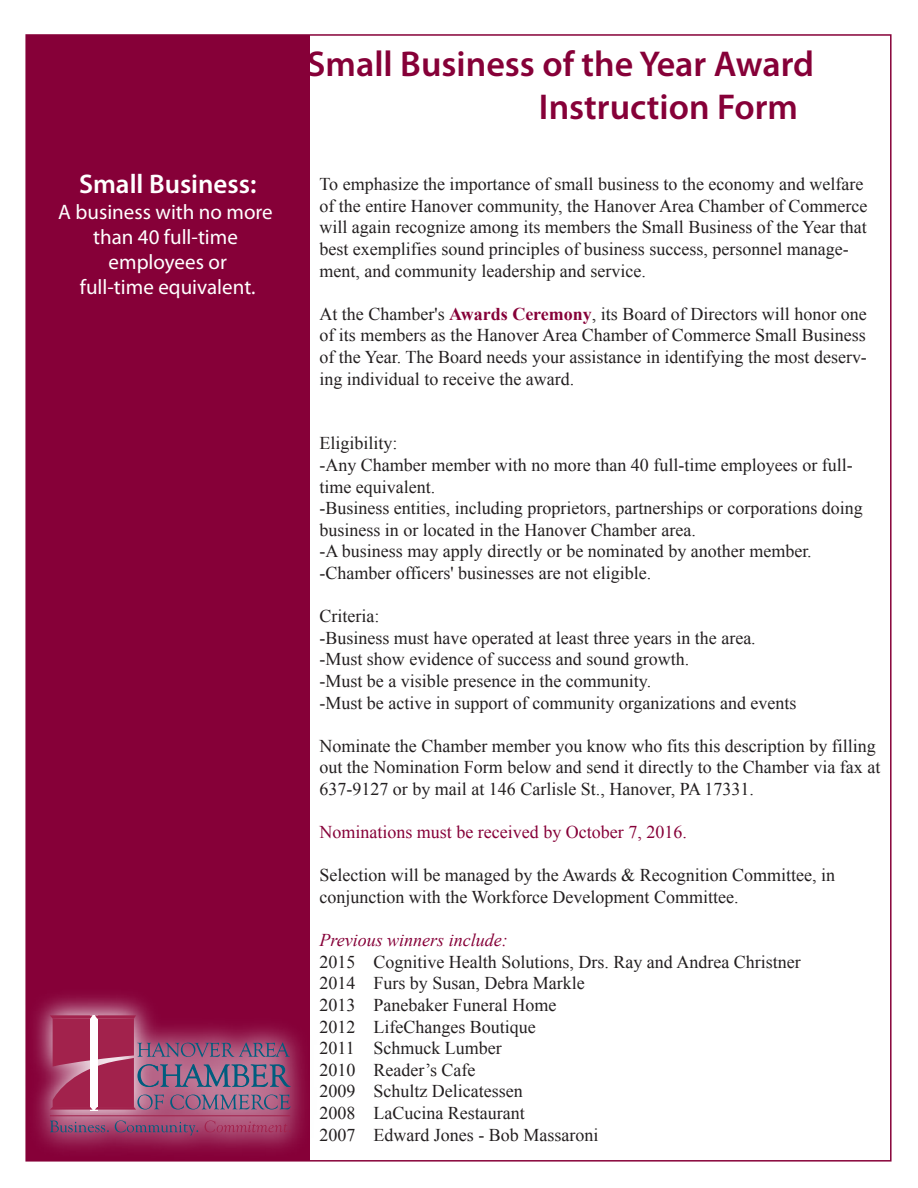
<style>
.page{position:relative;width:918px;height:1188px;background:#fff}
.page>*{position:absolute;margin:0;border:0;box-sizing:border-box;transform-origin:0 0}
.t1{font:600 36px/43.2px "Myriad Pro";color:#860038}
.t2{font:600 27px "Myriad Pro";color:#fff}
.t3{font:21px/25.2px "Myriad Pro";color:#fff;text-align:center}
.t4{font:18px/21.6px "Times New Roman";color:#231f20}
.t5{font:18px "Times New Roman";color:#860038}
.t6{font:italic 18px "Times New Roman";color:#860038}
.s1{font-weight:700;color:#860038}
</style>
<div class="page">
<div style="left:26px;top:35px;width:283px;height:1126px;background:#860038"></div>
<img style="left:25px;top:982px;width:298px;height:180px">
<div style="left:90px;top:1015px;width:7px;height:96px;background:#fff"></div>
<svg style="left:50px;top:1015px;width:241px;height:95px;background:#9c4c71"></svg>
<svg style="left:50px;top:1121px;width:59px;height:11px"></svg>
<svg style="left:115px;top:1120px;width:83px;height:16px"></svg>
<svg style="left:205px;top:1120px;width:86px;height:12px"></svg>
<hr style="left:50px;top:1115px;width:240px;height:1px;background:#a2224c">
<h2 class="t2" style="left:79px;top:167px;width:179px">Small Business:</h2>
<p class="t3" style="left:58px;top:199px;width:216px">A business with no more than 40 full-time employees or<br>full-time equivalent.</p>
<h1 class="t1" style="left:539px;top:41px;width:277px;text-indent:-232px">Small Business of the Year Award<br>Instruction Form</h1>
<p class="t4" style="left:319px;top:173px;width:550px">To emphasize the importance of small business to the economy and welfare of the entire Hanover community, the Hanover Area Chamber of Commerce will again recognize among its members the Small Business of the Year that best exemplifies sound principles of business success, personnel manage&shy;ment, and community leadership and service.</p>
<p class="t4" style="left:319px;top:303px;width:549px;text-align:justify">At the Chamber's <span class="s1">Awards Ceremony</span>, its Board of Directors will honor one of its members as the Hanover Area Chamber of Commerce Small Business of the Year. The Board needs your assistance in identifying the most deserv&shy;ing individual to receive the award.</p>
<p class="t4" style="left:319px;top:432px;width:545px">Eligibility:<br>-Any Chamber member with no more than 40 full-time employees or full&shy;time equivalent.<br>-Business entities, including proprietors, partnerships or corporations doing business in or located in the Hanover Chamber area.<br>-A business may apply directly or be nominated by another member. -Chamber officers' businesses are not eligible.</p>
<p class="t4" style="left:319px;top:605px;width:479px">Criteria:<br>-Business must have operated at least three years in the area. -Must show evidence of success and sound growth.<br>-Must be a visible presence in the community.<br>-Must be active in support of community organizations and events</p>
<p class="t4" style="left:319px;top:735px;width:562px">Nominate the Chamber member you know who fits this description by filling out the Nomination Form below and send it directly to the Chamber via fax at<br>637-9127 or by mail at 146 Carlisle St., Hanover, PA 17331.</p>
<p class="t5" style="left:319px;top:820px;width:369px">Nominations must be received by October 7, 2016.</p>
<p class="t4" style="left:319px;top:864px;width:517px">Selection will be managed by the Awards &amp; Recognition Committee, in conjunction with the Workforce Development Committee.</p>
<p class="t6" style="left:319px;top:928px;width:190px">Previous winners include:</p>
<p class="t4" style="left:319px;top:951px;width:483px">2015 Cognitive Health Solutions, Drs. Ray and Andrea Christner<br>2014 Furs by Susan, Debra Markle<br>2013 Panebaker Funeral Home<br>2012 LifeChanges Boutique<br>2011 Schmuck Lumber<br>2010 Reader’s Cafe<br>2009 Schultz Delicatessen<br>2008 LaCucina Restaurant<br>2007 Edward Jones - Bob Massaroni</p>
</div>
